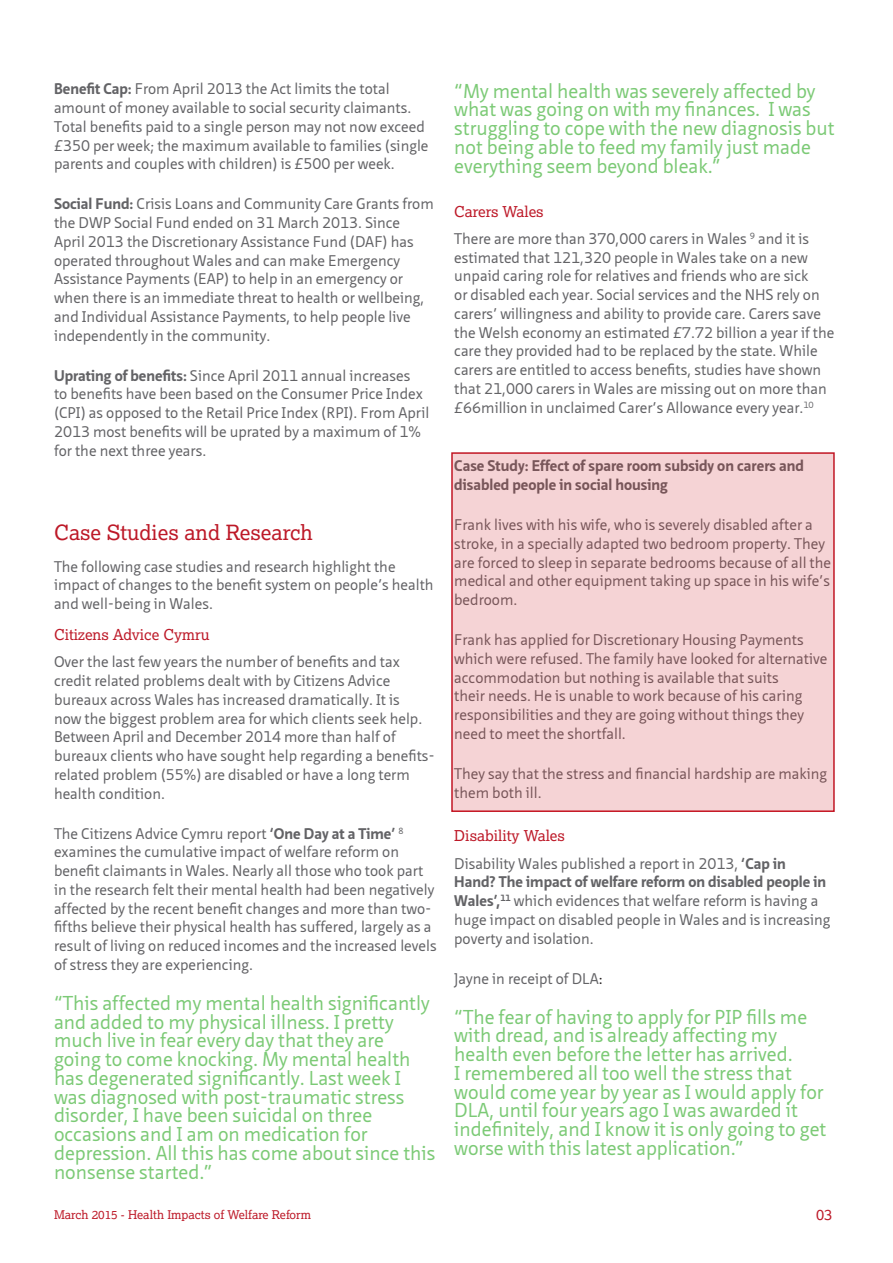
<style>
.page{position:relative;width:893px;height:1263px;background:#fff}
.page>*{position:absolute;margin:0;border:0;box-sizing:border-box;transform-origin:0 0}
.Main_Body_Text{font:21px "Lexia";color:#bd1928}
.Main_Body_Text-2{font:19.5px/18.8px "Neue Sans";color:#7cca76}
.Main_Body_Text-3{font:15px/18.8px "Neue Sans";color:#636366}
.Main_Body_Text-4{font:700 15px/18.8px "Neue Sans";color:#636366}
.Main_Body_Text-5{font:15px "Lexia";color:#bd1928}
.Paragraph_Style_1{font:15px "Lexia";color:#bd1928}
.Paragraph_Style_1-2{font:12px "Lexia";color:#bd1928}
.s1{font-weight:700}
.s2{color:#231f20}
</style>
<div class="page">
<div style="left:452px;top:453px;width:382px;height:358px;background:#f5d3d5"></div>
<div style="left:451px;top:452px;width:384px;height:360px;border:2px solid #bd1928"></div>
<p class="Main_Body_Text-3" style="left:54px;top:80px;width:376px"><span class="s1">Benefit Cap:</span> From April 2013 the Act limits the total amount of money available to social security claimants.<br>Total benefits paid to a single person may not now exceed £350 per week; the maximum available to families (single parents and couples with children) is £500 per week.</p>
<p class="Main_Body_Text-3" style="left:54px;top:195px;width:381px"><span class="s1">Social Fund:</span> Crisis Loans and Community Care Grants from the DWP Social Fund ended on 31 March 2013. Since April 2013 the Discretionary Assistance Fund (DAF) has operated throughout Wales and can make Emergency Assistance Payments (EAP) to help in an emergency or when there is an immediate threat to health or wellbeing, and Individual Assistance Payments, to help people live independently in the community.</p>
<p class="Main_Body_Text-3" style="left:54px;top:366px;width:377px"><span class="s1">Uprating of benefits:</span> Since April 2011 annual increases<br>to benefits have been based on the Consumer Price Index (CPI) as opposed to the Retail Price Index (RPI). From April 2013 most benefits will be uprated by a maximum of 1% for the next three years.</p>
<p class="Main_Body_Text" style="left:54px;top:519px;width:260px">Case Studies and Research</p>
<p class="Main_Body_Text-3" style="left:54px;top:557px;width:381px">The following case studies and research highlight the impact of changes to the benefit system on people’s health and well-being in Wales.</p>
<p class="Main_Body_Text-5" style="left:54px;top:625px;width:157px">Citizens Advice Cymru</p>
<p class="Main_Body_Text-3" style="left:54px;top:653px;width:382px">Over the last few years the number of benefits and tax credit related problems dealt with by Citizens Advice bureaux across Wales has increased dramatically. It is<br>now the biggest problem area for which clients seek help.<br>Between April and December 2014 more than half of bureaux clients who have sought help regarding a benefits&shy;related problem (55%) are disabled or have a long term health condition.</p>
<p class="Main_Body_Text-3" style="left:54px;top:824px;width:384px">The Citizens Advice Cymru report <span class="s1">‘One Day at a Time’</span> <sup>8 </sup>examines the cumulative impact of welfare reform on benefit claimants in Wales. Nearly all those who took part in the research felt their mental health had been negatively affected by the recent benefit changes and more than two&shy;fifths believe their physical health has suffered, largely as a result of living on reduced incomes and the increased levels of stress they are experiencing.</p>
<p class="Main_Body_Text-2" style="left:54px;top:994px;width:383px">“This affected my mental health significantly and added to my physical illness. I pretty much live in fear every day that they are going to come knocking. My mental health has degenerated significantly. Last week I was diagnosed with post-traumatic stress disorder, I have been suicidal on three occasions and I am on medication for depression. All this has come about since this nonsense started.”</p>
<p class="Main_Body_Text-2" style="left:454px;top:82px;width:382px">“My mental health was severely affected by what was going on with my finances. I was struggling to cope with the new diagnosis but not being able to feed my family just made everything seem beyond bleak.”</p>
<p class="Paragraph_Style_1" style="left:454px;top:202px;width:91px">Carers Wales</p>
<p class="Main_Body_Text-3" style="left:454px;top:229px;width:382px">There are more than 370,000 carers in Wales <sup>9</sup> and it is estimated that 121,320 people in Wales take on a new unpaid caring role for relatives and friends who are sick<br>or disabled each year. Social services and the NHS rely on carers’ willingness and ability to provide care. Carers save the Welsh economy an estimated £7.72 billion a year if the care they provided had to be replaced by the state. While carers are entitled to access benefits, studies have shown that 21,000 carers in Wales are missing out on more than £66million in unclaimed Carer’s Allowance every year.<sup>10</sup></p>
<p class="Main_Body_Text-4" style="left:454px;top:457px;width:351px">Case Study: Effect of spare room subsidy on carers and disabled people in social housing</p>
<p class="Main_Body_Text-3" style="left:454px;top:516px;width:378px">Frank lives with his wife, who is severely disabled after a stroke, in a specially adapted two bedroom property. They are forced to sleep in separate bedrooms because of all the medical and other equipment taking up space in his wife’s bedroom.</p>
<p class="Main_Body_Text-3" style="left:454px;top:631px;width:375px">Frank has applied for Discretionary Housing Payments which were refused. The family have looked for alternative accommodation but nothing is available that suits<br>their needs. He is unable to work because of his caring responsibilities and they are going without things they need to meet the shortfall.</p>
<p class="Main_Body_Text-3" style="left:454px;top:764px;width:374px">They say that the stress and financial hardship are making them both ill.</p>
<p class="Main_Body_Text-5" style="left:454px;top:826px;width:112px">Disability Wales</p>
<p class="Main_Body_Text-3" style="left:454px;top:854px;width:378px">Disability Wales published a report in 2013, <span class="s1">‘Cap in Hand? The impact of welfare reform on disabled people in Wales’,</span><sup>11</sup> which evidences that welfare reform is having a huge impact on disabled people in Wales and is increasing poverty and isolation.</p>
<p class="Main_Body_Text-3" style="left:454px;top:969px;width:150px">Jayne in receipt of DLA<span class="s2">:</span></p>
<p class="Main_Body_Text-2" style="left:454px;top:1008px;width:374px">“The fear of having to apply for PIP fills me with dread, and is already affecting my health even before the letter has arrived.<br>I remembered all too well the stress that would come year by year as I would apply for DLA, until four years ago I was awarded it indefinitely, and I know it is only going to get worse with this latest application.”</p>
<p class="Paragraph_Style_1-2" style="left:54px;top:1207px;width:259px">March 2015 - Health Impacts of Welfare Reform</p>
<p class="Paragraph_Style_1" style="left:816px;top:1205px;width:18px">03</p>
</div>
